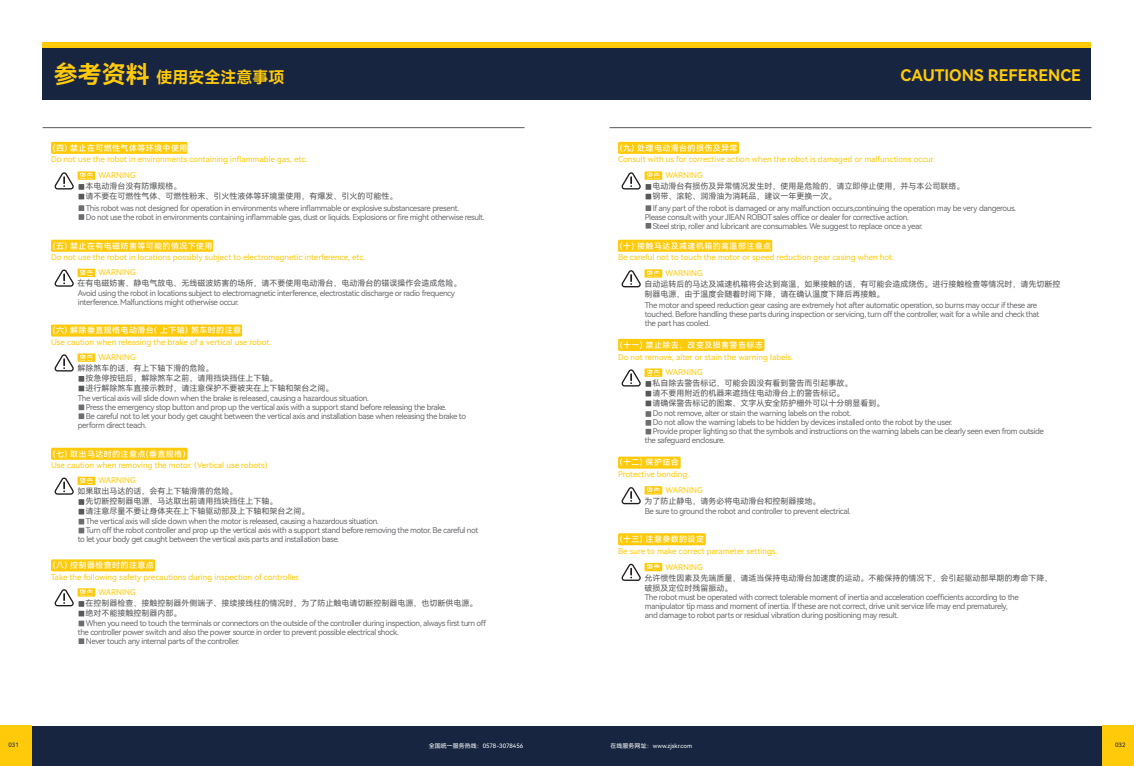
<style>
.page{position:relative;width:1134px;height:766px;background:#fff}
.page>*{position:absolute;margin:0;border:0;box-sizing:border-box;transform-origin:0 0}
.t1{font:16px "Harmony OS Sans SC Bold";color:#feca0a}
.t2{font:8px/9px "Harmony OS Sans SC";letter-spacing:-.05em;color:#6c6d70}
.t3{font:8px/10px "Harmony OS Sans SC";color:#57585a}
.t4{font:8px/15.6px "Harmony OS Sans SC";color:#feca0a}
.t5{font:8px "Harmony OS Sans SC Medium";letter-spacing:.05em;color:#fff}
.t6{font:6px "Harmony OS Sans SC";color:#fff}
.t7{font:6px "Harmony OS Sans SC";color:#182540}
.s1{font-size:24px}
</style>
<div class="page">
<hr style="left:43px;top:127px;width:481px;height:1px;background:#57585a">
<hr style="left:609px;top:127px;width:482px;height:1px;background:#57585a">
<div style="left:0;top:726px;width:1134px;height:39px;background:#182540"></div>
<div style="left:43px;top:43px;width:1048px;height:5px;background:#feca0a"></div>
<div style="left:43px;top:48px;width:1048px;height:51px;background:#182540"></div>
<div style="left:51px;top:142px;width:136px;height:12px;background:#feca0a"></div>
<div style="left:51px;top:240px;width:162px;height:12px;background:#feca0a"></div>
<svg style="left:79px;top:205px;width:5px;height:15px"></svg>
<svg style="left:79px;top:404px;width:5px;height:15px"></svg>
<svg style="left:55px;top:171px;width:40px;height:28px"></svg>
<svg style="left:55px;top:268px;width:40px;height:18px"></svg>
<div style="left:51px;top:324px;width:191px;height:12px;background:#feca0a"></div>
<svg style="left:55px;top:353px;width:40px;height:38px"></svg>
<div style="left:51px;top:447px;width:136px;height:12px;background:#feca0a"></div>
<svg style="left:55px;top:476px;width:40px;height:57px"></svg>
<svg style="left:79px;top:638px;width:5px;height:6px"></svg>
<div style="left:51px;top:559px;width:104px;height:12px;background:#feca0a"></div>
<svg style="left:55px;top:588px;width:40px;height:38px"></svg>
<div style="left:618px;top:142px;width:121px;height:12px;background:#feca0a"></div>
<svg style="left:645px;top:205px;width:6px;height:6px"></svg>
<svg style="left:645px;top:223px;width:6px;height:5px"></svg>
<svg style="left:621px;top:171px;width:41px;height:28px"></svg>
<div style="left:618px;top:339px;width:146px;height:12px;background:#feca0a"></div>
<svg style="left:621px;top:368px;width:41px;height:66px"></svg>
<div style="left:618px;top:240px;width:154px;height:12px;background:#feca0a"></div>
<svg style="left:621px;top:269px;width:41px;height:18px"></svg>
<div style="left:618px;top:456px;width:63px;height:12px;background:#feca0a"></div>
<svg style="left:621px;top:486px;width:41px;height:18px"></svg>
<div style="left:618px;top:533px;width:88px;height:12px;background:#feca0a"></div>
<svg style="left:621px;top:562px;width:41px;height:18px"></svg>
<div style="left:0;top:725px;width:31px;height:40px;background:#feca0a"></div>
<div style="left:1103px;top:725px;width:31px;height:40px;background:#feca0a"></div>
<h1 class="t1" style="left:54px;top:66px;width:232px"><span class="s1">参考资料</span> 使用安全注意事项</h1>
<h1 class="t1" style="left:900px;top:64px;width:182px">CAUTIONS REFERENCE</h1>
<p class="t5" style="left:53px;top:142px;width:136px">(四) 禁止在可燃性气体等环境中使用</p>
<p class="t4" style="left:51px;top:151px;width:258px">Do not use the robot in environments containing inflammable gas, etc.</p>
<p class="t4" style="left:99px;top:167px;width:39px">WARNING</p>
<p class="t3" style="left:86px;top:181px;width:313px">本电动滑台没有防爆规格。<br>请不要在可燃性气体、可燃性粉末、引火性液体等环境里使用，有爆发、引火的可能性。</p>
<p class="t2" style="left:86px;top:203px;width:400px">This robot was not designed for operation in environments where inflammable or explosive substancesare present.<br>Do not use the robot in environments containing inflammable gas, dust or liquids. Explosions or fire might otherwise result.</p>
<p class="t5" style="left:53px;top:240px;width:161px">(五) 禁止在有电磁妨害等可能的情况下使用</p>
<p class="t4" style="left:51px;top:249px;width:316px">Do not use the robot in locations possibly subject to electromagnetic interference, etc.</p>
<p class="t4" style="left:99px;top:264px;width:39px">WARNING</p>
<p class="t3" style="left:78px;top:278px;width:385px">在有电磁妨害、静电气放电、无线磁波妨害的场所，请不要使用电动滑台，电动滑台的错误操作会造成危险。</p>
<p class="t2" style="left:78px;top:288px;width:379px">Avoid using the robot in locations subject to electromagnetic interference, electrostatic discharge or radio frequency interference. Malfunctions might otherwise occur.</p>
<p class="t5" style="left:53px;top:325px;width:190px">(六) 解除垂直规格电动滑台( 上下轴) 煞车时的注意</p>
<p class="t4" style="left:51px;top:334px;width:222px">Use caution when releasing the brake of a vertical use robot.</p>
<p class="t3" style="left:86px;top:363px;width:249px;text-indent:-8px">解除煞车的话，有上下轴下滑的危险。<br>按急停按钮后，解除煞车之前，请用挡块挡住上下轴。<br>进行解除煞车直接示教时，请注意保护不要被夹在上下轴和架台之间。</p>
<p class="t2" style="left:78px;top:393px;width:293px">The vertical axis will slide down when the brake is released, causing a hazardous situation.</p>
<p class="t2" style="left:86px;top:402px;width:362px">Press the emergency stop button and prop up the vertical axis with a support stand before releasing the brake.</p>
<p class="t2" style="left:86px;top:411px;width:382px">Be careful not to let your body get caught between the vertical axis and installation base when releasing the brake to</p>
<p class="t2" style="left:78px;top:420px;width:70px">perform direct teach.</p>
<p class="t4" style="left:99px;top:349px;width:39px">WARNING</p>
<p class="t5" style="left:53px;top:448px;width:134px">(七) 取出马达时的注意点(垂直规格)</p>
<p class="t4" style="left:51px;top:457px;width:218px">Use caution when removing the motor. (Vertical use robots)</p>
<p class="t3" style="left:86px;top:486px;width:225px;text-indent:-8px">如果取出马达的话，会有上下轴滑落的危险。<br>先切断控制器电源，马达取出前请用挡块挡住上下轴。<br>请注意尽量不要让身体夹在上下轴驱动部及上下轴和架台之间。</p>
<p class="t2" style="left:86px;top:516px;width:294px">The vertical axis will slide down when the motor is released, causing a hazardous situation.</p>
<p class="t2" style="left:86px;top:525px;width:394px">Turn off the robot controller and prop up the vertical axis with a support stand before removing the motor. Be careful not</p>
<p class="t2" style="left:78px;top:534px;width:263px">to let your body get caught between the vertical axis parts and installation base.</p>
<p class="t4" style="left:99px;top:472px;width:39px">WARNING</p>
<p class="t5" style="left:53px;top:559px;width:103px">(八) 控制器检查时的注意点</p>
<p class="t4" style="left:51px;top:569px;width:250px">Take the following safety precautions during inspection of controller.</p>
<p class="t3" style="left:86px;top:597px;width:393px">在控制器检查、接触控制器外侧端子、接续接线柱的情况时，为了防止触电请切断控制器电源，也切断供电源。绝对不能接触控制器内部。</p>
<p class="t2" style="left:86px;top:618px;width:402px">When you need to touch the terminals or connectors on the outside of the controller during inspection, always first turn off</p>
<p class="t2" style="left:78px;top:627px;width:323px">the controller power switch and also the power source in order to prevent possible electrical shock.</p>
<p class="t2" style="left:86px;top:636px;width:155px">Never touch any internal parts of the controller.</p>
<p class="t4" style="left:99px;top:584px;width:39px">WARNING</p>
<p class="t5" style="left:620px;top:142px;width:119px">(九) 处理电动滑台的损伤及异常</p>
<p class="t4" style="left:666px;top:151px;width:271px;text-indent:-48px">Consult with us for corrective action when the robot is damaged or malfunctions occur.<br>WARNING</p>
<p class="t3" style="left:652px;top:181px;width:313px">电动滑台有损伤及异常情况发生时，使用是危险的，请立即停止使用，并与本公司联络。钢带、滚轮、润滑油为消耗品，建议一年更换一次。</p>
<p class="t2" style="left:653px;top:203px;width:365px">If any part of the robot is damaged or any malfunction occurs,continuing the operation may be very dangerous.</p>
<p class="t2" style="left:645px;top:212px;width:265px">Please consult with your JIEAN ROBOT sales office or dealer for corrective action.</p>
<p class="t2" style="left:653px;top:221px;width:271px">Steel strip, roller and lubricant are consumables. We suggest to replace once a year.</p>
<p class="t5" style="left:620px;top:240px;width:153px">(十) 接触马达及减速机箱的高温部注意点</p>
<p class="t4" style="left:666px;top:249px;width:230px;text-indent:-48px">Be careful not to touch the motor or speed reduction gear casing when hot.<br>WARNING</p>
<p class="t3" style="left:644px;top:279px;width:417px">自动运转后的马达及减速机箱将会达到高温，如果接触的话，有可能会造成烧伤。进行接触检查等情况时，请先切断控制器电源，由于温度会随着时间下降，请在确认温度下降后再接触。</p>
<p class="t2" style="left:645px;top:301px;width:396px">The motor and speed reduction gear casing are extremely hot after automatic operation, so burns may occur if these are touched. Before handling these parts during inspection or servicing, turn off the controller, wait for a while and check that the part has cooled.</p>
<p class="t5" style="left:620px;top:339px;width:145px">(十一) 禁止除去、改变及损害警告标志</p>
<p class="t4" style="left:666px;top:348px;width:129px;text-indent:-48px">Do not remove, alter or stain the warning labels.<br>WARNING</p>
<p class="t3" style="left:652px;top:378px;width:233px">私自除去警告标记，可能会因没有看到警告而引起事故。<br>请不要用附近的机器来遮挡住电动滑台上的警告标记。<br>请确保警告标记的图案、文字从安全防护栅外可以十分明显看到。</p>
<p class="t2" style="left:653px;top:408px;width:200px">Do not remove, alter or stain the warning labels on the robot.</p>
<p class="t2" style="left:653px;top:417px;width:301px">Do not allow the warning labels to be hidden by devices installed onto the robot by the user.</p>
<p class="t2" style="left:653px;top:426px;width:393px">Provide proper lighting so that the symbols and instructions on the warning labels can be clearly seen even from outside</p>
<p class="t2" style="left:645px;top:435px;width:82px">the safeguard enclosure.</p>
<p class="t5" style="left:620px;top:457px;width:61px">(十二) 保护结合</p>
<p class="t4" style="left:666px;top:466px;width:39px;text-indent:-48px">Protective bonding.<br>WARNING</p>
<p class="t3" style="left:644px;top:495px;width:177px">为了防止静电，请务必将电动滑台和控制器接地。</p>
<p class="t2" style="left:645px;top:506px;width:207px">Be sure to ground the robot and controller to prevent electrical.</p>
<p class="t5" style="left:620px;top:533px;width:86px">(十三) 注意参数的设定</p>
<p class="t4" style="left:666px;top:542px;width:113px;text-indent:-48px">Be sure to make correct parameter settings.<br>WARNING</p>
<p class="t3" style="left:644px;top:572px;width:409px">允许惯性因素及先端质量，请适当保持电动滑台加速度的运动。不能保持的情况下，会引起驱动部早期的寿命下降、破损及定位时残留振动。</p>
<p class="t2" style="left:645px;top:592px;width:376px">The robot must be operated with correct tolerable moment of inertia and acceleration coefficients according to the manipulator tip mass and moment of inertia. If these are not correct, drive unit service life may end prematurely, and damage to robot parts or residual vibration during positioning may result.</p>
<p class="t6" style="left:429px;top:741px;width:96px">全国统一服务热线：0578-3078456</p>
<p class="t6" style="left:668px;top:741px;width:42px">jieanrobot.com</p>
<p class="t6" style="left:611px;top:741px;width:83px">在线服务网址：www.zjskr.com</p>
<p class="t7" style="left:9px;top:741px;width:12px">031</p>
<p class="t7" style="left:1115px;top:741px;width:12px">032</p>
</div>
